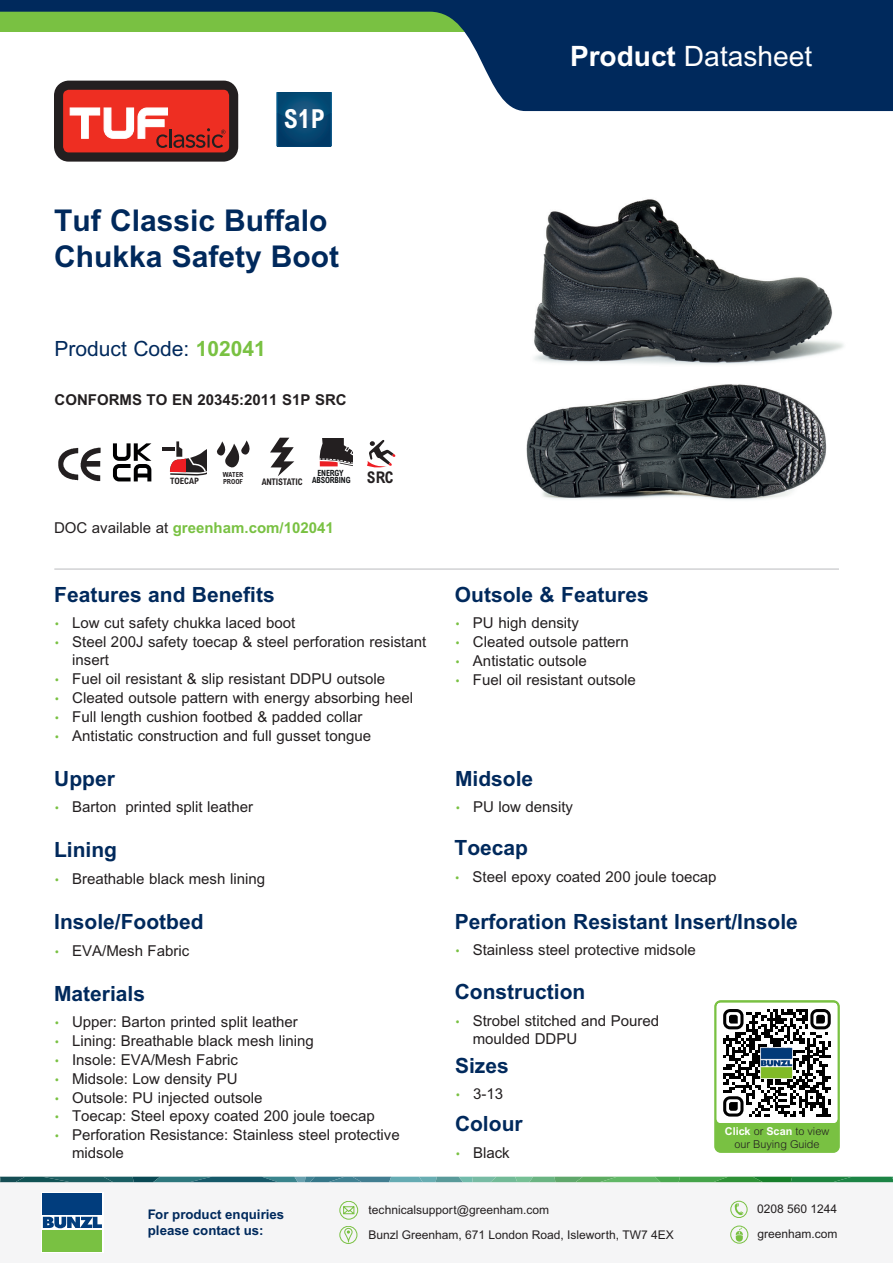
<style>
.page{position:relative;width:893px;height:1263px;background:#fff}
.page>*{position:absolute;margin:0;border:0;box-sizing:border-box;transform-origin:0 0}
.Product_Name{font:700 30px/36px "Arial MT Pro";color:#00295c}
.t1{font:28.05px "Arial MT Pro";color:#fff}
.t2{font:700 condensed 26.25px "Arial MT Pro";color:#fff}
.Product_Name-2{font:700 21px "Arial MT Pro";color:#00295c}
.Bullet_Points{font:700 21px "Arial MT Pro";color:#00295c}
.Product_Name-3{font:21px "Arial MT Pro";color:#00295c}
.t3{font:700 condensed 16.05px "Arial MT Pro";color:#231f20}
.t4{font:15px/18px "Arial MT Pro";color:#231f20}
.Paragraph_Style_1{font:700 15px "Arial MT Pro";color:#79c142}
.Product_Name-4{font:700 15px "Arial MT Pro";color:#231f20}
.t5{font:700 13.35px/15.9px "Arial MT Pro";color:#00295c}
.t6{font:12px/24.8px "Arial MT Pro";color:#231f20}
.t7{font:300 10.8px/13px "Arial MT Pro";color:#231f20;text-align:center}
.t8{font:700 condensed 9.15px "Arial MT Pro";letter-spacing:-.025em;color:#231f20}
.t9{font:700 condensed 8.7px "Arial MT Pro";color:#231f20}
.t10{font:700 condensed 8.55px/7.1px "Arial MT Pro";letter-spacing:-.025em;color:#111416;text-align:center;scale:.95 1}
.t11{font:700 condensed 6.9px/7.4px "Arial MT Pro";color:#231f20}
.s1{font-weight:700}
.s2{font-weight:700;color:#79c142}
.s3{font-weight:400;color:#231f20}
.s4{font-weight:300;font-size:12px;color:#79c142}
.s5{font-weight:700;color:#fff}
</style>
<div class="page">
<svg style="left:0;top:0;width:893px;height:111px;fill:#00295c"></svg>
<hr style="left:54px;top:568px;width:785px;height:2px;background:#d1d2d4">
<div style="left:0;top:1182px;width:893px;height:80px;background:#f5f5f6"></div>
<div style="left:340px;top:1226px;width:17px;height:18px;border:1px solid #79c142;border-radius:50%"></div>
<svg style="left:344px;top:1228px;width:9px;height:16px"></svg>
<div style="left:730px;top:1201px;width:17px;height:17px;border:1px solid #79c142;border-radius:50%"></div>
<svg style="left:734px;top:1203px;width:10px;height:12px"></svg>
<svg style="left:42px;top:1193px;width:60px;height:59px"></svg>
<div style="left:43px;top:1193px;width:59px;height:21px;background:#013d7d"></div>
<div style="left:43px;top:1230px;width:59px;height:21px;background:#79c142"></div>
<svg style="left:43px;top:1217px;width:59px;height:11px"></svg>
<svg style="left:0;top:1177px;width:893px;height:5px"></svg>
<div style="left:340px;top:1201px;width:18px;height:18px;border:1px solid #79c142;border-radius:50%"></div>
<svg style="left:343px;top:1206px;width:11px;height:8px"></svg>
<div style="left:730px;top:1226px;width:18px;height:17px;border:1px solid #79c142;border-radius:50%"></div>
<svg style="left:736px;top:1227px;width:7px;height:14px"></svg>
<div style="left:714px;top:1000px;width:126px;height:153px;border:3px solid #79c142;border-radius:5px"></div>
<svg style="left:716px;top:1003px;width:122px;height:148px"></svg>
<img style="left:761px;top:1047px;width:32px;height:31px">
<img style="left:58px;top:447px;width:43px;height:35px">
<svg style="left:113px;top:443px;width:38px;height:38px"></svg>
<hr style="left:162px;top:447px;width:13px;height:4px;background:#231f20">
<svg style="left:169px;top:441px;width:38px;height:34px"></svg>
<svg style="left:217px;top:440px;width:33px;height:28px"></svg>
<svg style="left:270px;top:438px;width:24px;height:38px"></svg>
<svg style="left:319px;top:439px;width:34px;height:27px"></svg>
<svg style="left:367px;top:440px;width:29px;height:28px"></svg>
<svg style="left:54px;top:81px;width:184px;height:81px"></svg>
<img style="left:277px;top:113px;width:55px;height:33px">
<img style="left:278px;top:113px;width:52px;height:8px">
<img style="left:277px;top:92px;width:55px;height:21px">
<img style="left:534px;top:199px;width:310px;height:166px">
<img style="left:526px;top:384px;width:301px;height:116px">
<p class="t2" style="left:284px;top:104px;width:43px">S1P</p>
<h2 class="t1" style="left:570px;top:40px;width:244px"><span class="s1">Product</span> Datasheet</h2>
<p class="Product_Name" style="left:54px;top:203px;width:287px">Tuf Classic Buffalo<br>Chukka Safety Boot</p>
<p class="Product_Name-3" style="left:55px;top:337px;width:213px">Product Code: <span class="s2">102041</span></p>
<p class="Product_Name-4" style="left:55px;top:391px;width:294px">CONFORMS TO EN 20345:2011 S1P SRC</p>
<p class="t9" style="left:170px;top:476px;width:31px">TOECAP</p>
<p class="t11" style="left:223px;top:471px;width:22px">WATER<br>PROOF</p>
<p class="t8" style="left:262px;top:476px;width:42px">ANTISTATIC</p>
<p class="t10" style="left:312px;top:470px;width:42px">ENERGY<br>ABSORBING</p>
<p class="t3" style="left:367px;top:468px;width:28px">SRC</p>
<p class="Paragraph_Style_1" style="left:54px;top:519px;width:281px"><span class="s3">DOC available at</span> greenham.com/102041</p>
<p class="Bullet_Points" style="left:54px;top:582px;width:222px">Features and Benefits</p>
<p class="t4" style="left:54px;top:615px;width:243px"><span class="s4">•</span> Low cut safety chukka laced boot</p>
<p class="t4" style="left:72px;top:634px;width:355px;text-indent:-18px"><span class="s4">•</span> Steel 200J safety toecap &amp; steel perforation resistant insert</p>
<p class="t4" style="left:54px;top:670px;width:333px"><span class="s4">•</span> Fuel oil resistant &amp; slip resistant DDPU outsole</p>
<p class="t4" style="left:54px;top:689px;width:361px"><span class="s4">•</span> Cleated outsole pattern with energy absorbing heel</p>
<p class="t4" style="left:54px;top:708px;width:310px"><span class="s4">•</span> Full length cushion footbed &amp; padded collar</p>
<p class="t4" style="left:54px;top:727px;width:318px"><span class="s4">•</span> Antistatic construction and full gusset tongue</p>
<p class="Bullet_Points" style="left:54px;top:766px;width:62px">Upper</p>
<p class="t4" style="left:54px;top:799px;width:200px"><span class="s4">•</span> Barton printed split leather</p>
<p class="Product_Name-2" style="left:54px;top:838px;width:64px">Lining</p>
<p class="t4" style="left:54px;top:870px;width:213px"><span class="s4">•</span> Breathable black mesh lining</p>
<p class="Bullet_Points" style="left:54px;top:909px;width:151px">Insole/Footbed</p>
<p class="t4" style="left:54px;top:942px;width:137px"><span class="s4">•</span> EVA/Mesh Fabric</p>
<p class="Product_Name-2" style="left:54px;top:981px;width:93px">Materials</p>
<p class="t4" style="left:54px;top:1014px;width:245px"><span class="s4">•</span> Upper: Barton printed split leather</p>
<p class="t4" style="left:54px;top:1032px;width:261px"><span class="s4">•</span> Lining: Breathable black mesh lining</p>
<p class="t4" style="left:54px;top:1051px;width:185px"><span class="s4">•</span> Insole: EVA/Mesh Fabric</p>
<p class="t4" style="left:54px;top:1070px;width:185px"><span class="s4">•</span> Midsole: Low density PU</p>
<p class="t4" style="left:54px;top:1089px;width:210px"><span class="s4">•</span> Outsole: PU injected outsole</p>
<p class="t4" style="left:54px;top:1108px;width:322px"><span class="s4">•</span> Toecap: Steel epoxy coated 200 joule toecap</p>
<p class="t4" style="left:72px;top:1126px;width:329px;text-indent:-18px"><span class="s4">•</span> Perforation Resistance: Stainless steel protective midsole</p>
<p class="Product_Name-2" style="left:455px;top:582px;width:195px">Outsole &amp; Features</p>
<p class="t4" style="left:455px;top:615px;width:125px"><span class="s4">•</span> PU high density</p>
<p class="t4" style="left:455px;top:634px;width:175px"><span class="s4">•</span> Cleated outsole pattern</p>
<p class="t4" style="left:455px;top:652px;width:133px"><span class="s4">•</span> Antistatic outsole</p>
<p class="t4" style="left:455px;top:671px;width:182px"><span class="s4">•</span> Fuel oil resistant outsole</p>
<p class="Product_Name-2" style="left:455px;top:766px;width:80px">Midsole</p>
<p class="t4" style="left:455px;top:799px;width:120px"><span class="s4">•</span> PU low density</p>
<p class="Product_Name-2" style="left:455px;top:836px;width:75px">Toecap</p>
<p class="t4" style="left:455px;top:868px;width:263px"><span class="s4">•</span> Steel epoxy coated 200 joule toecap</p>
<p class="Product_Name-2" style="left:455px;top:909px;width:345px">Perforation Resistant Insert/Insole</p>
<p class="t4" style="left:455px;top:942px;width:243px"><span class="s4">•</span> Stainless steel protective midsole</p>
<p class="Product_Name-2" style="left:455px;top:979px;width:132px">Construction</p>
<p class="t4" style="left:473px;top:1012px;width:188px;text-indent:-18px"><span class="s4">•</span> Strobel stitched and Poured moulded DDPU</p>
<p class="Product_Name-2" style="left:455px;top:1053px;width:55px">Sizes</p>
<p class="t4" style="left:455px;top:1086px;width:50px"><span class="s4">•</span> 3-13</p>
<p class="Product_Name-2" style="left:455px;top:1112px;width:69px">Colour</p>
<p class="t4" style="left:455px;top:1144px;width:56px"><span class="s4">•</span> Black</p>
<p class="t7" style="left:725px;top:1125px;width:106px"><span class="s5">Click</span> or <span class="s5">Scan</span> to view our Buying Guide</p>
<p class="t5" style="left:148px;top:1207px;width:138px">For product enquiries please contact us:</p>
<p class="t6" style="left:369px;top:1197px;width:182px">technicalsupport@greenham.com</p>
<p class="t6" style="left:757px;top:1197px;width:82px">0208 560 1244 greenham.com</p>
<p class="t6" style="left:369px;top:1223px;width:307px">Bunzl Greenham, 671 London Road, Isleworth, TW7 4EX</p>
</div>
